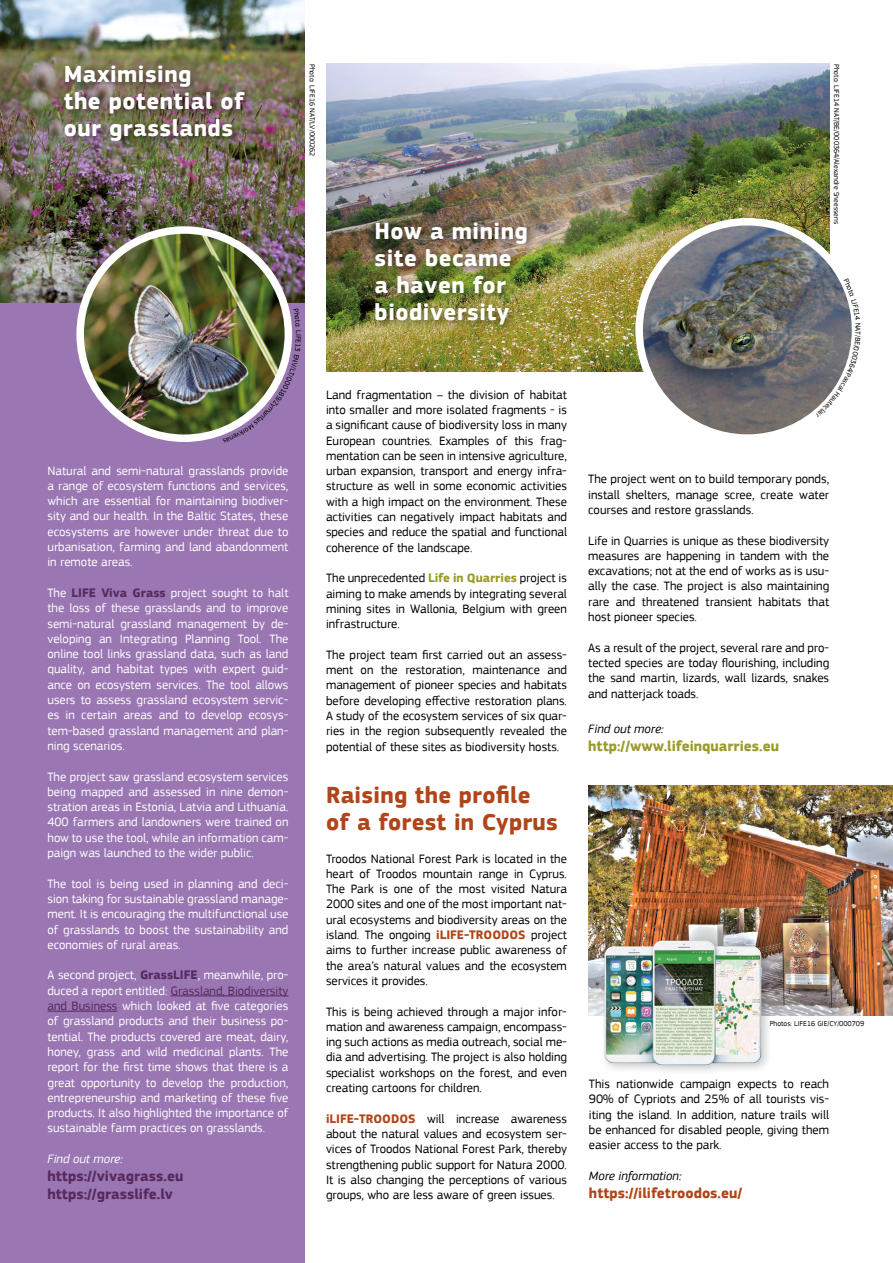
<style>
.page{position:relative;width:893px;height:1263px;background:#fff}
.page>*{position:absolute;margin:0;border:0;box-sizing:border-box;transform-origin:0 0}
.t1{font:700 24px/27px "PF Square Sans Pro";letter-spacing:.02em;color:#fff}
.t2{font:700 24px/27px "PF Square Sans Pro";letter-spacing:.01em;color:#b14519}
.t3{font:700 15px/18px "PF Square Sans Pro";color:#552a5e}
.t4{font:700 15px "PF Square Sans Pro";color:#9b9a2b}
.t5{font:700 15px "PF Square Sans Pro";color:#b14519}
.t6{font:12.75px/15.3px "PF Square Sans Pro";color:#000;text-align:justify}
.t7{font:12.75px/15.3px "PF Square Sans Pro";color:#fff;text-align:justify}
.t8{font:italic 12.75px "PF Square Sans Pro";color:#000}
.t9{font:italic 12.75px "PF Square Sans Pro";color:#fff}
.t10{font:7.5px "PF Square Sans Pro";color:#000}
.s1{font-weight:700;color:#552a5e}
.s2{color:#552a5e}
.s3{font-weight:700;color:#9b9a2b}
.s4{font-weight:700;color:#b14519}
</style>
<div class="page">
<div style="left:0;top:0;width:305px;height:1263px;background:#9a76b3"></div>
<hr style="left:170px;top:995px;width:118px;height:1px;background:#552a5e">
<hr style="left:47px;top:1011px;width:70px;height:1px;background:#552a5e">
<img style="left:326px;top:64px;width:503px;height:308px">
<div style="left:371px;top:218px;width:167px;height:117px;background:#000;opacity:.5"></div>
<img style="left:639px;top:222px;width:216px;height:216px;border-radius:108px">
<div style="left:635px;top:218px;width:224px;height:224px;border:8px solid #fff;border-radius:50%"></div>
<img style="left:0;top:0;width:305px;height:303px">
<img style="left:80px;top:230px;width:208px;height:208px;border-radius:104px">
<div style="left:76px;top:226px;width:216px;height:216px;border:8px solid #fff;border-radius:50%"></div>
<img style="left:588px;top:785px;width:305px;height:230px">
<div style="left:600px;top:935px;width:173px;height:141px;background:#000;opacity:.2"></div>
<img style="left:604px;top:941px;width:158px;height:124px">
<div style="left:59px;top:61px;width:197px;height:91px;background:#000;opacity:.5"></div>
<svg style="left:815px;top:278px;width:44px;height:139px"></svg>
<img style="left:223px;top:308px;width:70px;height:127px">
<h1 class="t1" style="left:64px;top:61px;width:182px">Maximising<br>the potential of our grasslands</h1>
<p class="t10" style="left:317px;top:64px;width:94px;rotate:90deg">Photo: LIFE16 NAT/LV/000262</p>
<h1 class="t1" style="left:375px;top:218px;width:155px">How a mining site became a haven for biodiversity</h1>
<p class="t10" style="left:841px;top:64px;width:162px;rotate:90deg">Photo: LIFE14 NAT/BE/000364/Alexandre Sneessens</p>
<p class="t7" style="left:47px;top:463px;width:242px">Natural and semi-natural grasslands provide a range of ecosystem functions and services, which are essential for maintaining biodiver&shy;sity and our health. In the Baltic States, these ecosystems are however under threat due to urbanisation, farming and land abandonment in remote areas.</p>
<p class="t7" style="left:47px;top:585px;width:242px">The <span class="s1">LIFE Viva Grass</span> project sought to halt the loss of these grasslands and to improve semi-natural grassland management by de&shy;veloping an Integrating Planning Tool. The online tool links grassland data, such as land quality, and habitat types with expert guid&shy;ance on ecosystem services. The tool allows users to assess grassland ecosystem servic&shy;es in certain areas and to develop ecosys&shy;tem-based grassland management and plan&shy;ning scenarios.</p>
<p class="t7" style="left:47px;top:769px;width:242px">The project saw grassland ecosystem services being mapped and assessed in nine demon&shy;stration areas in Estonia, Latvia and Lithuania.<br>400 farmers and landowners were trained on how to use the tool, while an information cam&shy;paign was launched to the wider public.</p>
<p class="t7" style="left:47px;top:876px;width:242px">The tool is being used in planning and deci&shy;sion taking for sustainable grassland manage&shy;ment. It is encouraging the multifunctional use of grasslands to boost the sustainability and economies of rural areas.</p>
<p class="t7" style="left:47px;top:968px;width:243px">A second project, <span class="s1">GrassLIFE</span>, meanwhile, pro&shy;duced a report entitled: <span class="s2">Grassland, Biodiversity and Business</span> which looked at five categories of grassland products and their business po&shy;tential. The products covered are meat, dairy, honey, grass and wild medicinal plants. The report for the first time shows that there is a great opportunity to develop the production, entrepreneurship and marketing of these five products. It also highlighted the importance of sustainable farm practices on grasslands.</p>
<p class="t9" style="left:48px;top:1151px;width:77px">Find out more:</p>
<p class="t3" style="left:47px;top:1168px;width:137px">https://vivagrass.eu https://grasslife.lv</p>
<p class="t6" style="left:326px;top:387px;width:242px">Land fragmentation – the division of habitat into smaller and more isolated fragments - is a significant cause of biodiversity loss in many European countries. Examples of this frag&shy;mentation can be seen in intensive agriculture, urban expansion, transport and energy infra&shy;structure as well in some economic activities with a high impact on the environment. These activities can negatively impact habitats and species and reduce the spatial and functional coherence of the landscape.</p>
<p class="t6" style="left:326px;top:570px;width:242px">The unprecedented <span class="s3">Life in Quarries</span> project is aiming to make amends by integrating several mining sites in Wallonia, Belgium with green infrastructure.</p>
<p class="t6" style="left:326px;top:647px;width:242px">The project team first carried out an assess&shy;ment on the restoration, maintenance and management of pioneer species and habitats before developing effective restoration plans.<br>A study of the ecosystem services of six quar&shy;ries in the region subsequently revealed the potential of these sites as biodiversity hosts.</p>
<h1 class="t2" style="left:326px;top:783px;width:233px">Raising the profile of a forest in Cyprus</h1>
<p class="t6" style="left:326px;top:851px;width:242px">Troodos National Forest Park is located in the heart of Troodos mountain range in Cyprus.<br>The Park is one of the most visited Natura 2000 sites and one of the most important nat&shy;ural ecosystems and biodiversity areas on the island. The ongoing <span class="s4">iLIFE-TROODOS</span> project aims to further increase public awareness of the area’s natural values and the ecosystem services it provides.</p>
<p class="t6" style="left:326px;top:1004px;width:242px">This is being achieved through a major infor&shy;mation and awareness campaign, encompass&shy;ing such actions as media outreach, social me&shy;dia and advertising. The project is also holding specialist workshops on the forest, and even creating cartoons for children.</p>
<p class="t6" style="left:326px;top:1111px;width:242px"><span class="s4">iLIFE-TROODOS</span> will increase awareness about the natural values and ecosystem ser&shy;vices of Troodos National Forest Park, thereby strengthening public support for Natura 2000.<br>It is also changing the perceptions of various groups, who are less aware of green issues.</p>
<p class="t6" style="left:588px;top:471px;width:242px">The project went on to build temporary ponds, install shelters, manage scree, create water courses and restore grasslands.</p>
<p class="t6" style="left:588px;top:533px;width:242px">Life in Quarries is unique as these biodiversity measures are happening in tandem with the excavations; not at the end of works as is usu&shy;ally the case. The project is also maintaining rare and threatened transient habitats that host pioneer species.</p>
<p class="t6" style="left:588px;top:640px;width:242px">As a result of the project, several rare and pro&shy;tected species are today flourishing, including the sand martin, lizards, wall lizards, snakes and natterjack toads.</p>
<p class="t8" style="left:588px;top:722px;width:77px">Find out more:</p>
<p class="t4" style="left:588px;top:737px;width:192px">http://www.lifeinquarries.eu</p>
<p class="t10" style="left:770px;top:1019px;width:96px">Photos: LIFE16 GIE/CY/000709</p>
<p class="t6" style="left:589px;top:1076px;width:242px">This nationwide campaign expects to reach 90% of Cypriots and 25% of all tourists vis&shy;iting the island. In addition, nature trails will be enhanced for disabled people, giving them easier access to the park.</p>
<p class="t8" style="left:589px;top:1168px;width:94px">More information:</p>
<p class="t5" style="left:589px;top:1184px;width:155px">https://ilifetroodos.eu/</p>
</div>
